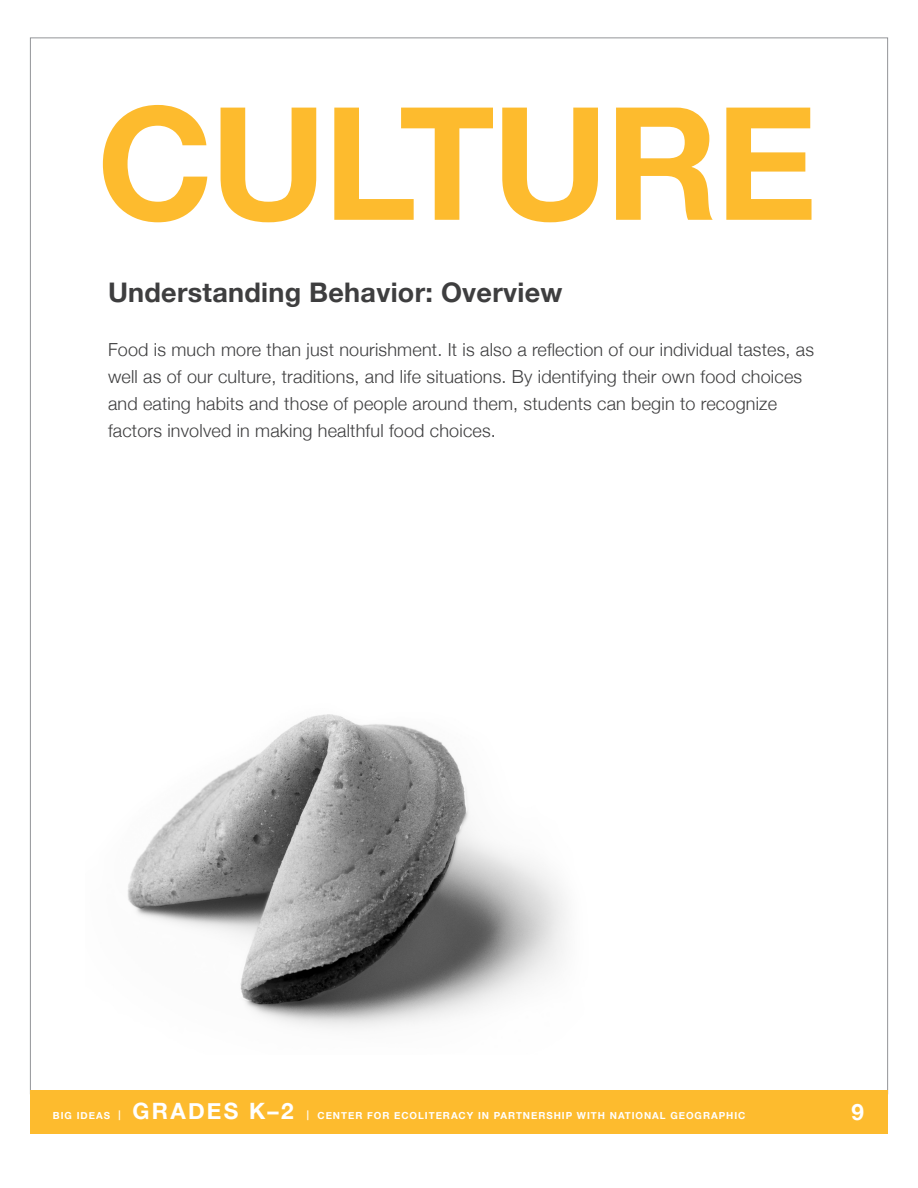
<style>
.page{position:relative;width:918px;height:1188px;background:#fff}
.page>*{position:absolute;margin:0;border:0;box-sizing:border-box;transform-origin:0 0}
.t1{font:700 157.2px "Helvetica Neue";letter-spacing:-.02em;color:#fdbb2e}
.body_text{font:700 27px "Helvetica Neue";letter-spacing:.01em;color:#3e3e3f}
.t2{font:700 22.5px "Helvetica Neue";letter-spacing:.1em;color:#fff}
.body_text-2{font:300 18px/27px "Helvetica Neue";letter-spacing:.01em;color:#3e3e3f}
.t3{font:700 9.75px "Helvetica Neue";letter-spacing:.1em;color:#fff}
</style>
<div class="page">
<img style="left:127px;top:714px;width:440px;height:315px">
<div style="left:30px;top:1090px;width:858px;height:44px;background:#fdbb2e"></div>
<p class="t1" style="left:97px;top:22px;width:722px">CULTURE</p>
<p class="body_text" style="left:108px;top:268px;width:456px">Understanding Behavior: Overview</p>
<p class="body_text-2" style="left:108px;top:336px;width:708px">Food is much more than just nourishment. It is also a reflection of our individual tastes, as well as of our culture, traditions, and life situations. By identifying their own food choices and eating habits and those of people around them, students can begin to recognize factors involved in making healthful food choices.</p>
<p class="t3" style="left:53px;top:1107px;width:69px">BIG IDEAS |</p>
<p class="t2" style="left:133px;top:1091px;width:163px">GRADES K–2</p>
<p class="t3" style="left:307px;top:1107px;width:440px">| CENTER FOR ECOLITERACY IN PARTNERSHIP WITH NATIONAL GEOGRAPHIC</p>
<p class="t2" style="left:851px;top:1092px;width:14px">9</p>
</div>
